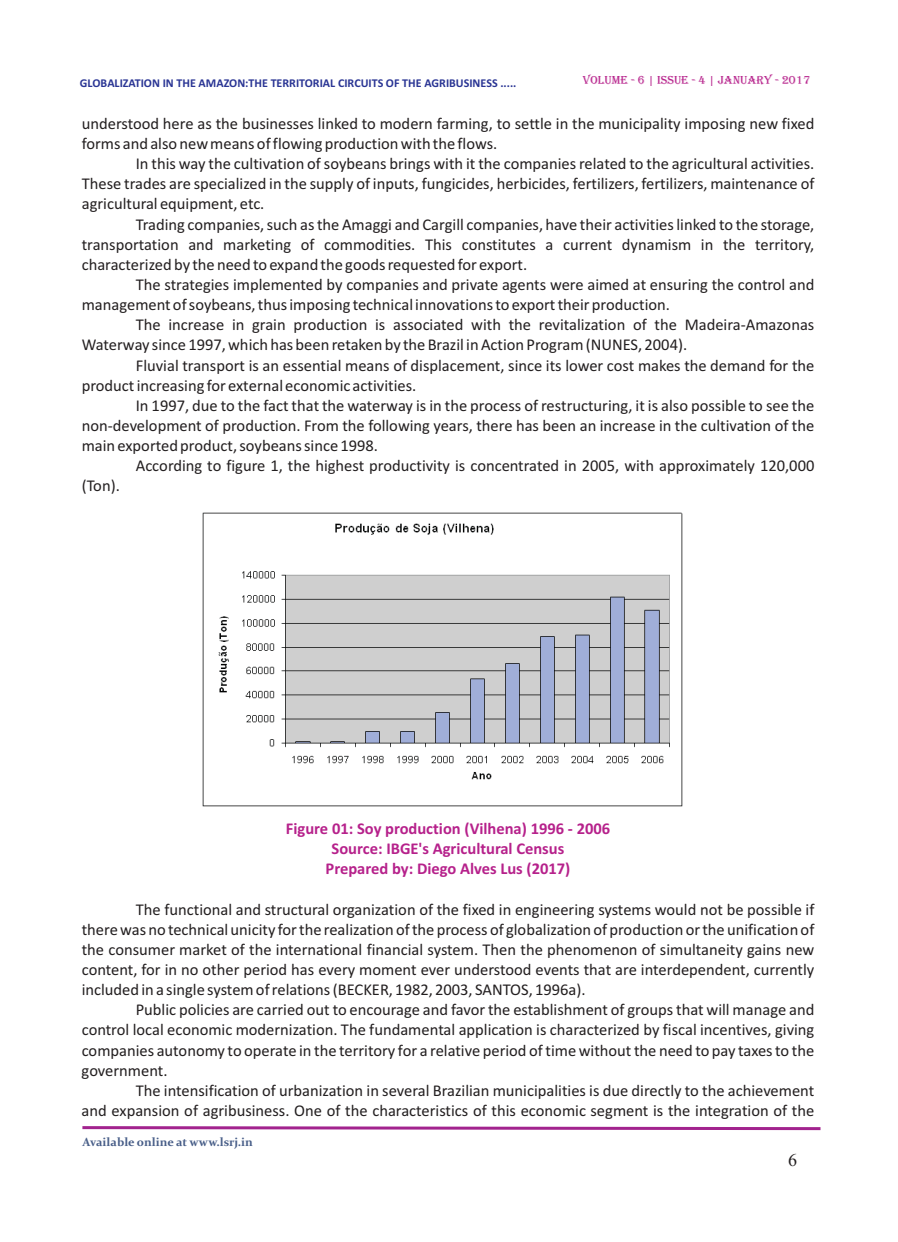
<style>
.page{position:relative;width:898px;height:1242px;background:#fff}
.page>*{position:absolute;margin:0;border:0;box-sizing:border-box;transform-origin:0 0}
.t1{font:18px "Times New Roman";color:#231f20}
.t2{font:16.5px/20.1px "Calibri";color:#231f20;text-align:justify}
.t3{font:700 16.5px/20.1px "Calibri";color:#b6218b;text-align:center}
.t4{font:700 12px "Calibri";color:#2a3594}
.t5{font:12px "Algerian";color:#b6218b}
.t6{font:700 12px "Constantia";color:#485e88}
</style>
<div class="page">
<svg style="left:82px;top:1126px;width:739px;height:5px"></svg>
<img style="left:202px;top:512px;width:480px;height:294px">
<p class="t4" style="left:80px;top:78px;width:438px">GLOBALIZATION IN THE AMAZON:THE TERRITORIAL CIRCUITS OF THE AGRIBUSINESS .....</p>
<p class="t5" style="left:582px;top:73px;width:229px">Volume - 6 | Issue - 4 | January - 2017</p>
<p class="t2" style="left:82px;top:115px;width:733px">understood here as the businesses linked to modern farming, to settle in the municipality imposing new fixed forms and also new means of flowing production with the flows.</p>
<p class="t2" style="left:82px;top:155px;width:734px;text-indent:54px">In this way the cultivation of soybeans brings with it the companies related to the agricultural activities.<br>These trades are specialized in the supply of inputs, fungicides, herbicides, fertilizers, fertilizers, maintenance of agricultural equipment, etc.</p>
<p class="t2" style="left:82px;top:215px;width:734px;text-indent:54px">Trading companies, such as the Amaggi and Cargill companies, have their activities linked to the storage, transportation and marketing of commodities. This constitutes a current dynamism in the territory, characterized by the need to expand the goods requested for export.</p>
<p class="t2" style="left:82px;top:276px;width:733px;text-indent:54px">The strategies implemented by companies and private agents were aimed at ensuring the control and management of soybeans, thus imposing technical innovations to export their production.</p>
<p class="t2" style="left:82px;top:316px;width:733px;text-indent:54px">The increase in grain production is associated with the revitalization of the Madeira-Amazonas<br>Waterway since 1997, which has been retaken by the Brazil in Action Program (NUNES, 2004).</p>
<p class="t2" style="left:82px;top:356px;width:734px;text-indent:54px">Fluvial transport is an essential means of displacement, since its lower cost makes the demand for the product increasing for external economic activities.</p>
<p class="t2" style="left:82px;top:397px;width:734px;text-indent:54px">In 1997, due to the fact that the waterway is in the process of restructuring, it is also possible to see the non-development of production. From the following years, there has been an increase in the cultivation of the main exported product, soybeans since 1998.</p>
<p class="t2" style="left:136px;top:457px;width:680px">According to figure 1, the highest productivity is concentrated in 2005, with approximately 120,000</p>
<p class="t2" style="left:82px;top:477px;width:40px">(Ton).</p>
<p class="t3" style="left:286px;top:820px;width:325px">Figure 01: Soy production (Vilhena) 1996 - 2006<br>Source: IBGE's Agricultural Census<br>Prepared by: Diego Alves Lus (2017)</p>
<p class="t2" style="left:82px;top:900px;width:734px;text-indent:54px">The functional and structural organization of the fixed in engineering systems would not be possible if there was no technicalunicity for the realization of the process of globalization of production or the unification of the consumer market of the international financial system. Then the phenomenon of simultaneity gains new content, for in no other period has every moment ever understood events that are interdependent, currently included in a single system of relations (BECKER, 1982, 2003, SANTOS, 1996a).</p>
<p class="t2" style="left:82px;top:1001px;width:734px;text-indent:54px">Public policies are carried out to encourage and favor the establishment of groups that will manage and control local economic modernization. The fundamental application is characterized by fiscal incentives, giving companies autonomy to operate in the territory for a relative period of time without the need to pay taxes to the government.</p>
<p class="t2" style="left:82px;top:1081px;width:733px;text-align:right">The intensification of urbanization in several Brazilian municipalities is due directly to the achievement<br>and expansion of agribusiness. One of the characteristics of this economic segment is the integration of the</p>
<p class="t6" style="left:82px;top:1137px;width:172px">Available online at www.lsrj.in</p>
<p class="t1" style="left:787px;top:1154px;width:10px">6</p>
</div>
